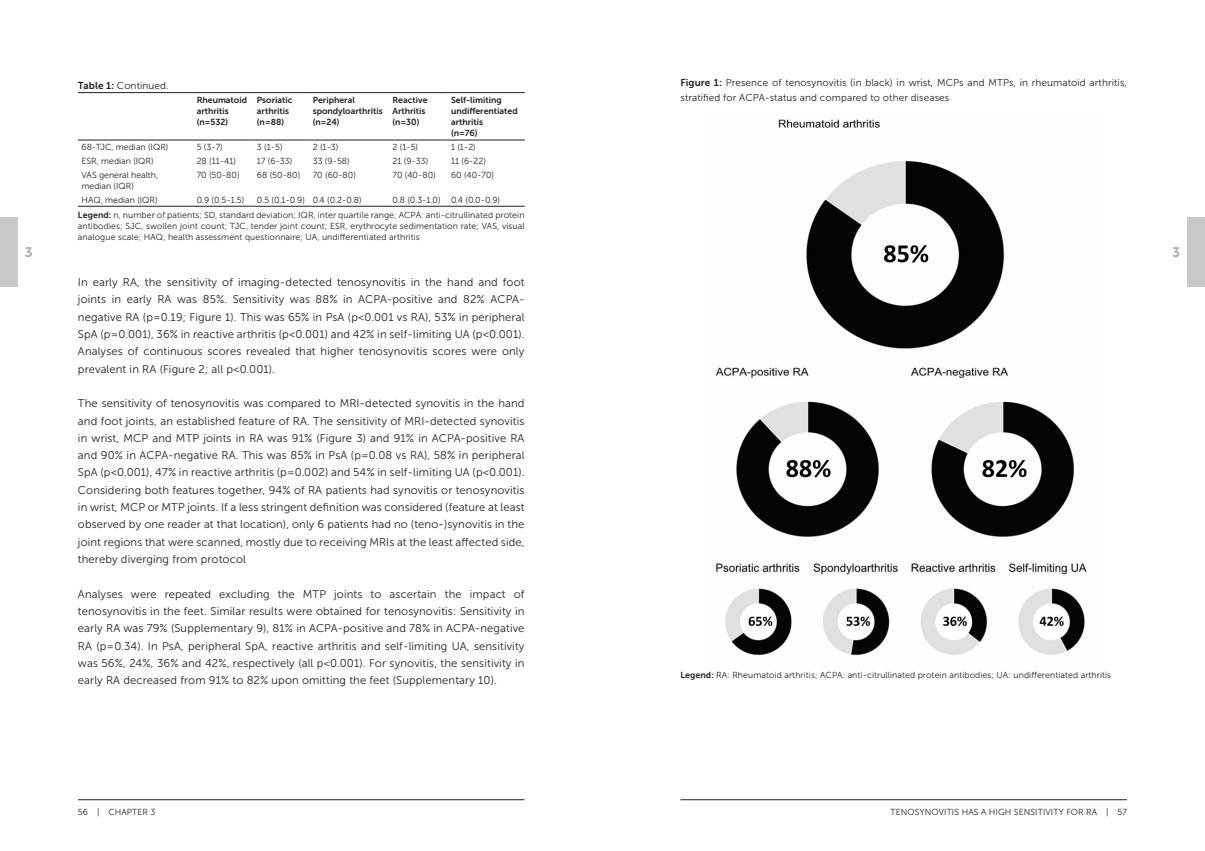
<style>
.page{position:relative;width:1205px;height:851px;background:#fff}
.page>*{position:absolute;margin:0;border:0;box-sizing:border-box;transform-origin:0 0}
.t1{font:13.75px "Museo Sans 700";color:#a8a9ad}
.Standaard{font:11.25px/17.2px "Museo Sans 300";letter-spacing:.01em;color:#231f20;text-align:justify}
.Standaard-2{font:10px/15px "Museo Sans 300";letter-spacing:.01em;color:#231f20}
.Standaard-3{font:8.75px/11.2px "Museo Sans 300";letter-spacing:.01em;color:#231f20}
.Standaard-4{font:8.75px/11.2px "Museo Sans 700";color:#231f20}
.s1{font-family:"Museo Sans 700"}
</style>
<div class="page">
<img style="left:715px;top:119px;width:372px;height:537px">
<hr style="left:78px;top:140px;width:115px;height:1px;background:#231f20">
<hr style="left:193px;top:140px;width:60px;height:1px;background:#231f20">
<hr style="left:253px;top:140px;width:56px;height:1px;background:#231f20">
<hr style="left:309px;top:140px;width:80px;height:1px;background:#231f20">
<hr style="left:389px;top:140px;width:58px;height:1px;background:#231f20">
<hr style="left:447px;top:140px;width:78px;height:1px;background:#231f20">
<hr style="left:78px;top:92px;width:115px;height:1px;background:#231f20">
<hr style="left:193px;top:92px;width:60px;height:1px;background:#231f20">
<hr style="left:253px;top:92px;width:56px;height:1px;background:#231f20">
<hr style="left:309px;top:92px;width:80px;height:1px;background:#231f20">
<hr style="left:389px;top:92px;width:58px;height:1px;background:#231f20">
<hr style="left:447px;top:92px;width:78px;height:1px;background:#231f20">
<hr style="left:78px;top:206px;width:115px;height:1px;background:#231f20">
<hr style="left:193px;top:206px;width:60px;height:1px;background:#231f20">
<hr style="left:253px;top:206px;width:56px;height:1px;background:#231f20">
<hr style="left:309px;top:206px;width:80px;height:1px;background:#231f20">
<hr style="left:389px;top:206px;width:58px;height:1px;background:#231f20">
<hr style="left:447px;top:206px;width:78px;height:1px;background:#231f20">
<hr style="left:78px;top:799px;width:446px;height:1px;background:#231f20">
<hr style="left:680px;top:799px;width:447px;height:1px;background:#231f20">
<div style="left:0;top:217px;width:18px;height:69px;background:#c7c8ca"></div>
<div style="left:1187px;top:217px;width:18px;height:69px;background:#c7c8ca"></div>
<p class="Standaard-2" style="left:78px;top:78px;width:92px"><span class="s1">Table 1:</span> Continued.</p>
<p class="Standaard-4" style="left:197px;top:94px;width:52px">Rheumatoid arthritis</p>
<p class="Standaard-4" style="left:197px;top:116px;width:33px">(n=532)</p>
<p class="Standaard-4" style="left:257px;top:94px;width:37px">Psoriatic arthritis</p>
<p class="Standaard-4" style="left:257px;top:116px;width:29px">(n=88)</p>
<p class="Standaard-4" style="left:313px;top:94px;width:72px">Peripheral spondyloarthritis</p>
<p class="Standaard-4" style="left:313px;top:116px;width:28px">(n=24)</p>
<p class="Standaard-4" style="left:392px;top:94px;width:37px">Reactive</p>
<p class="Standaard-4" style="left:392px;top:105px;width:35px">Arthritis</p>
<p class="Standaard-4" style="left:392px;top:116px;width:29px">(n=30)</p>
<p class="Standaard-4" style="left:451px;top:94px;width:68px">Self-limiting undifferentiated</p>
<p class="Standaard-4" style="left:451px;top:116px;width:34px">arthritis</p>
<p class="Standaard-4" style="left:451px;top:128px;width:28px">(n=76)</p>
<p class="Standaard-2" style="left:680px;top:75px;width:448px"><span class="s1">Figure 1:</span> Presence of tenosynovitis (in black) in wrist, MCPs and MTPs, in rheumatoid arthritis, stratified for ACPA-status and compared to other diseases</p>
<p class="Standaard-3" style="left:81px;top:142px;width:88px">68-TJC, median (IQR)</p>
<p class="Standaard-3" style="left:197px;top:142px;width:28px">5 (3-7)</p>
<p class="Standaard-3" style="left:257px;top:142px;width:27px">3 (1-5)</p>
<p class="Standaard-3" style="left:313px;top:142px;width:27px">2 (1-3)</p>
<p class="Standaard-3" style="left:392px;top:142px;width:27px">2 (1-5)</p>
<p class="Standaard-3" style="left:451px;top:142px;width:26px">1 (1-2)</p>
<p class="Standaard-3" style="left:81px;top:155px;width:74px">ESR, median (IQR)</p>
<p class="Standaard-3" style="left:197px;top:155px;width:41px">28 (11-41)</p>
<p class="Standaard-3" style="left:257px;top:155px;width:37px">17 (6-33)</p>
<p class="Standaard-3" style="left:313px;top:155px;width:38px">33 (9-58)</p>
<p class="Standaard-3" style="left:392px;top:155px;width:37px">21 (9-33)</p>
<p class="Standaard-3" style="left:451px;top:155px;width:36px">11 (6-22)</p>
<p class="Standaard-3" style="left:81px;top:169px;width:78px">VAS general health, median (IQR)</p>
<p class="Standaard-3" style="left:197px;top:169px;width:44px">70 (50-80)</p>
<p class="Standaard-3" style="left:257px;top:169px;width:45px">68 (50-80)</p>
<p class="Standaard-3" style="left:313px;top:169px;width:45px">70 (60-80)</p>
<p class="Standaard-3" style="left:392px;top:169px;width:45px">70 (40-80)</p>
<p class="Standaard-3" style="left:451px;top:169px;width:45px">60 (40-70)</p>
<p class="Standaard-3" style="left:81px;top:194px;width:78px">HAQ, median (IQR)</p>
<p class="Standaard-3" style="left:197px;top:194px;width:49px">0.9 (0.5-1.5)</p>
<p class="Standaard-3" style="left:257px;top:194px;width:50px">0.5 (0.1-0.9)</p>
<p class="Standaard-3" style="left:313px;top:194px;width:50px">0.4 (0.2-0.8)</p>
<p class="Standaard-3" style="left:392px;top:194px;width:50px">0.8 (0.3-1.0)</p>
<p class="Standaard-3" style="left:451px;top:194px;width:51px">0.4 (0.0-0.9)</p>
<p class="Standaard-3" style="left:78px;top:209px;width:448px;text-align:justify"><span class="s1">Legend:</span> n, number of patients; SD, standard deviation; IQR, inter quartile range; ACPA: anti-citrullinated protein antibodies; SJC, swollen joint count; TJC, tender joint count; ESR, erythrocyte sedimentation rate; VAS, visual analogue scale; HAQ, health assessment questionnaire; UA, undifferentiated arthritis</p>
<p class="Standaard" style="left:78px;top:273px;width:448px">In early RA, the sensitivity of imaging-detected tenosynovitis in the hand and foot joints in early RA was 85%. Sensitivity was 88% in ACPA-positive and 82% ACPA&shy;negative RA (p=0.19; Figure 1). This was 65% in PsA (p&lt;0.001 vs RA), 53% in peripheral SpA (p=0.001), 36% in reactive arthritis (p&lt;0.001) and 42% in self-limiting UA (p&lt;0.001).<br>Analyses of continuous scores revealed that higher tenosynovitis scores were only prevalent in RA (Figure 2; all p&lt;0.001).</p>
<p class="Standaard" style="left:78px;top:394px;width:448px">The sensitivity of tenosynovitis was compared to MRI-detected synovitis in the hand and foot joints, an established feature of RA. The sensitivity of MRI-detected synovitis in wrist, MCP and MTP joints in RA was 91% (Figure 3) and 91% in ACPA-positive RA and 90% in ACPA-negative RA. This was 85% in PsA (p=0.08 vs RA), 58% in peripheral SpA (p&lt;0.001), 47% in reactive arthritis (p=0.002) and 54% in self-limiting UA (p&lt;0.001).</p>
<p class="Standaard" style="left:78px;top:481px;width:448px">Considering both features together, 94% of RA patients had synovitis or tenosynovitis in wrist, MCP or MTP joints. If a less stringent definition was considered (feature at least observed by one reader at that location), only 6 patients had no (teno-)synovitis in the joint regions that were scanned, mostly due to receiving MRIs at the least affected side, thereby diverging from protocol</p>
<p class="Standaard" style="left:78px;top:585px;width:448px">Analyses were repeated excluding the MTP joints to ascertain the impact of tenosynovitis in the feet. Similar results were obtained for tenosynovitis: Sensitivity in early RA was 79% (Supplementary 9), 81% in ACPA-positive and 78% in ACPA-negative RA (p=0.34). In PsA, peripheral SpA, reactive arthritis and self-limiting UA, sensitivity was 56%, 24%, 36% and 42%, respectively (all p&lt;0.001). For synovitis, the sensitivity in early RA decreased from 91% to 82% upon omitting the feet (Supplementary 10).</p>
<p class="t1" style="left:25px;top:245px;width:9px">3</p>
<p class="t1" style="left:1172px;top:245px;width:9px">3</p>
<p class="Standaard-3" style="left:680px;top:669px;width:432px"><span class="s1">Legend:</span> RA: Rheumatoid arthritis; ACPA: anti-citrullinated protein antibodies; UA: undifferentiated arthritis</p>
<p class="Standaard-3" style="left:78px;top:806px;width:79px">56 | CHAPTER 3</p>
<p class="Standaard-3" style="left:890px;top:806px;width:238px">TENOSYNOVITIS HAS A HIGH SENSITIVITY FOR RA | 57</p>
</div>
